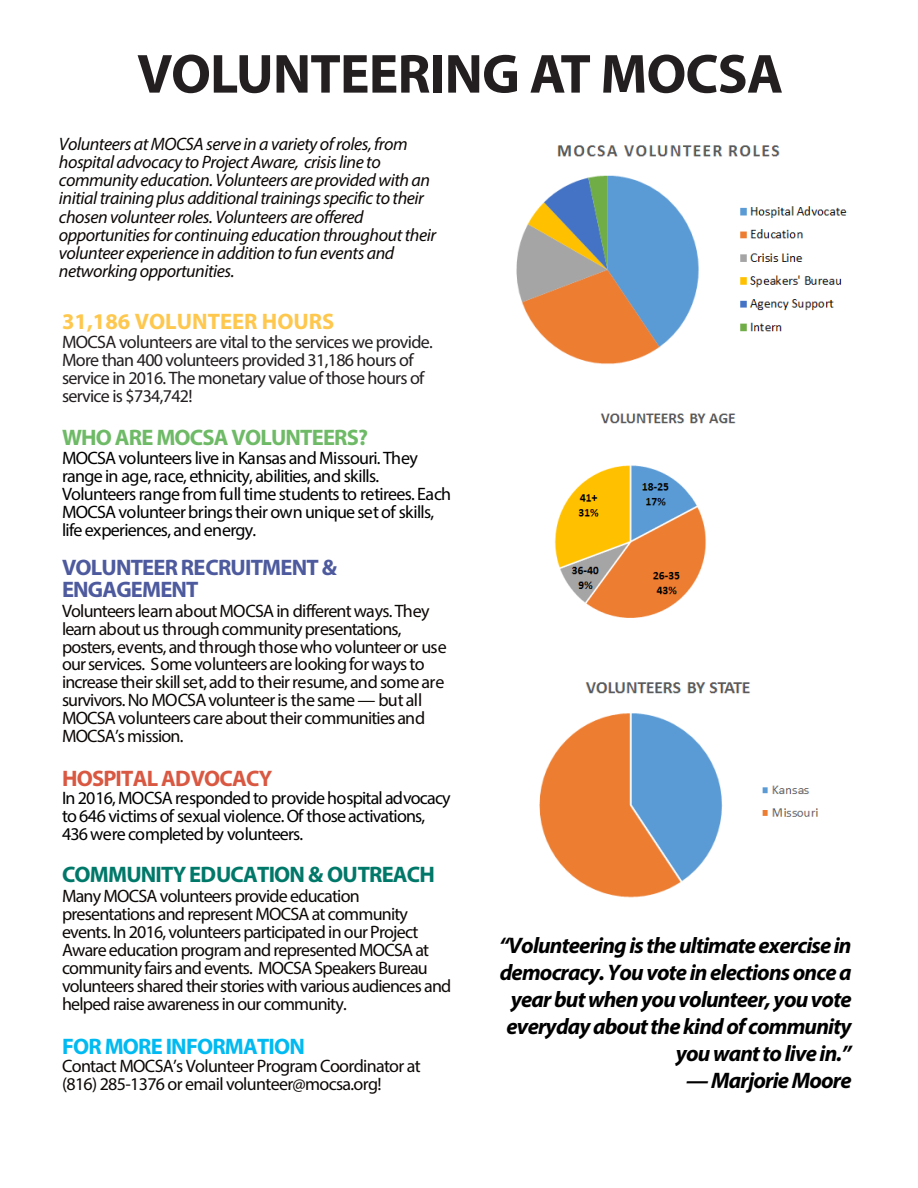
<style>
.page{position:relative;width:918px;height:1188px;background:#fff}
.page>*{position:absolute;margin:0;border:0;box-sizing:border-box;transform-origin:0 0}
.t1{font:700 55.5px "Myriad Pro";letter-spacing:-.015em;color:#231f20}
.t2{font:italic 700 22.5px/27px "Myriad Pro";letter-spacing:-.035em;color:#000;text-align:right}
.t3{font:700 22.5px/22.5px "Myriad Pro";letter-spacing:-.035em;color:#4d5a9e}
.t4{font:700 22.5px "Myriad Pro";letter-spacing:-.035em;color:#007869}
.t5{font:700 22.5px "Myriad Pro";letter-spacing:-.035em;color:#6eba66}
.t6{font:700 22.5px "Myriad Pro";color:#fec74d}
.t7{font:700 22.5px "Myriad Pro";letter-spacing:-.035em;color:#00baf1}
.t8{font:700 22.5px "Myriad Pro";letter-spacing:-.035em;color:#d95842}
.t9{font:18px/17.9px "Myriad Pro";letter-spacing:-.045em;color:#0c0806}
.t10{font:italic 18px/18.1px "Myriad Pro";letter-spacing:-.025em;color:#0c0806}
.t11{font:18px/17.9px "Myriad Pro";letter-spacing:-.04em;color:#000}
.t12{font:18px/17.9px "Myriad Pro";letter-spacing:-.035em;color:#231f20}
</style>
<div class="page">
<img style="left:516px;top:145px;width:331px;height:219px">
<img style="left:539px;top:682px;width:279px;height:216px">
<img style="left:554px;top:413px;width:182px;height:205px">
<p class="t1" style="left:137px;top:38px;width:648px">VOLUNTEERING AT MOCSA</p>
<p class="t10" style="left:59px;top:135px;width:379px">Volunteers at MOCSA serve in a variety of roles, from hospital advocacy to Project Aware, crisis line to community education. Volunteers are provided with an initial training plus additional trainings specific to their chosen volunteer roles. Volunteers are offered opportunities for continuing education throughout their volunteer experience in addition to fun events and networking opportunities.</p>
<p class="t6" style="left:62px;top:307px;width:274px">31,186 VOLUNTEER HOURS</p>
<p class="t12" style="left:62px;top:333px;width:372px">MOCSA volunteers are vital to the services we provide.<br>More than 400 volunteers provided 31,186 hours of service in 2016. The monetary value of those hours of service is $734,742!</p>
<p class="t5" style="left:62px;top:423px;width:308px">WHO ARE MOCSA VOLUNTEERS?</p>
<p class="t11" style="left:62px;top:449px;width:391px">MOCSA volunteers live in Kansas and Missouri. They range in age, race, ethnicity, abilities, and skills.<br>Volunteers range from full time students to retirees. Each MOCSA volunteer brings their own unique set of skills, life experiences, and energy.</p>
<p class="t3" style="left:62px;top:555px;width:276px">VOLUNTEER RECRUITMENT &amp;<br>ENGAGEMENT</p>
<p class="t9" style="left:62px;top:602px;width:386px">Volunteers learn about MOCSA in different ways. They learn about us through community presentations, posters, events, and through those who volunteer or use our services. Some volunteers are looking for ways to increase their skill set, add to their resume, and some are survivors. No MOCSA volunteer is the same — but all MOCSA volunteers care about their communities and MOCSA’s mission.</p>
<p class="t8" style="left:62px;top:763px;width:212px">HOSPITAL ADVOCACY</p>
<p class="t11" style="left:62px;top:789px;width:390px">In 2016, MOCSA responded to provide hospital advocacy to 646 victims of sexual violence. Of those activations,<br>436 were completed by volunteers.</p>
<p class="t4" style="left:62px;top:860px;width:374px">COMMUNITY EDUCATION &amp; OUTREACH</p>
<p class="t9" style="left:62px;top:886px;width:391px">Many MOCSA volunteers provide education presentations and represent MOCSA at community events. In 2016, volunteers participated in our Project Aware education program and represented MOCSA at community fairs and events. MOCSA Speakers Bureau volunteers shared their stories with various audiences and helped raise awareness in our community.</p>
<p class="t7" style="left:62px;top:1031px;width:245px">FOR MORE INFORMATION</p>
<p class="t9" style="left:62px;top:1057px;width:360px">Contact MOCSA’s Volunteer Program Coordinator at (816) 285-1376 or email volunteer@mocsa.org!</p>
<p class="t2" style="left:499px;top:931px;width:354px">“Volunteering is the ultimate exercise in democracy. You vote in elections once a year but when you volunteer, you vote everyday about the kind of community you want to live in.”</p>
<p class="t2" style="left:686px;top:1066px;width:167px">— Marjorie Moore</p>
</div>
